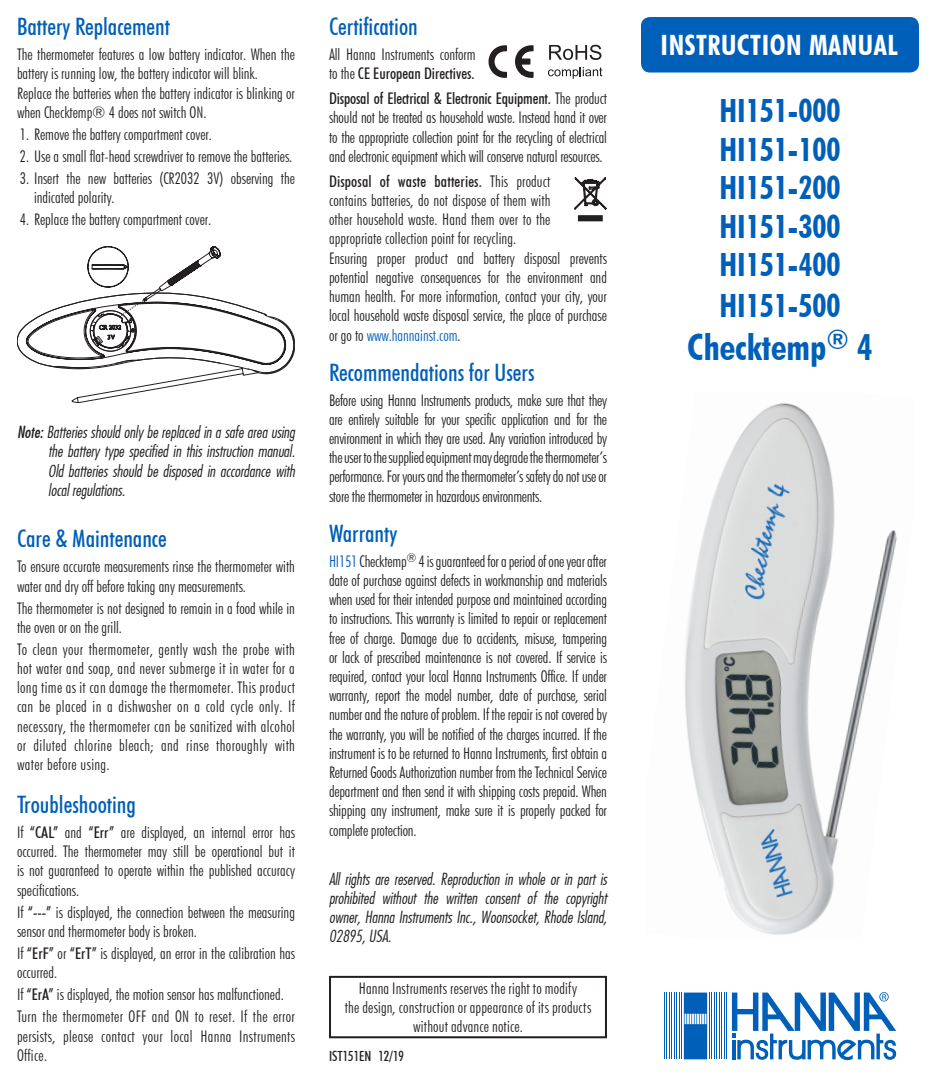
<style>
.page{position:relative;width:936px;height:1078px;background:#fff}
.page>*{position:absolute;margin:0;border:0;box-sizing:border-box;transform-origin:0 0}
.code_and_title{font:700 condensed 36px "Futura BT";color:#005fb9}
.code_and_title-2{font:700 condensed 32px "Futura BT";color:#005fb9}
.INSTRUCTION_MANUAL{font:700 condensed 28px "Futura BT";letter-spacing:.02em;color:#fff}
.Subtitle_1_blue{font:500 condensed 24px "Futura BT";color:#005fb9}
.t1{font:300 condensed 16px/19.2px "Futura BT";color:#231f20}
.Note_1{font:16px/19.2px "Futura Lt Cn BT Italic";color:#231f20;text-align:justify}
.code_and_revision{font:500 condensed 14px "Futura BT";color:#231f20}
.s1{font-family:"Futura Md Cn BT Italic"}
.s2{font-weight:500}
.s3{color:#005fb9}
</style>
<div class="page">
<div style="left:641px;top:17px;width:277px;height:55px;background:#005fb9;border-radius:9px"></div>
<svg style="left:17px;top:246px;width:278px;height:156px"></svg>
<svg style="left:488px;top:45px;width:19px;height:33px"></svg>
<svg style="left:515px;top:45px;width:19px;height:33px"></svg>
<svg style="left:549px;top:45px;width:52px;height:15px"></svg>
<svg style="left:548px;top:67px;width:54px;height:12px"></svg>
<svg style="left:574px;top:177px;width:33px;height:44px"></svg>
<div style="left:329px;top:975px;width:278px;height:62px;border:2px solid #231f20"></div>
<hr style="left:726px;top:992px;width:1px;height:67px;background:#005fb9">
<hr style="left:724px;top:992px;width:1px;height:67px;background:#005fb9">
<hr style="left:721px;top:992px;width:1px;height:67px;background:#005fb9">
<hr style="left:719px;top:992px;width:1px;height:67px;background:#005fb9">
<hr style="left:716px;top:992px;width:1px;height:67px;background:#005fb9">
<hr style="left:714px;top:992px;width:1px;height:67px;background:#005fb9">
<hr style="left:711px;top:992px;width:1px;height:67px;background:#005fb9">
<hr style="left:709px;top:992px;width:1px;height:67px;background:#005fb9">
<hr style="left:681px;top:992px;width:1px;height:67px;background:#005fb9">
<hr style="left:678px;top:992px;width:1px;height:67px;background:#005fb9">
<hr style="left:676px;top:992px;width:1px;height:67px;background:#005fb9">
<hr style="left:673px;top:992px;width:1px;height:67px;background:#005fb9">
<hr style="left:671px;top:992px;width:1px;height:67px;background:#005fb9">
<hr style="left:668px;top:992px;width:1px;height:67px;background:#005fb9">
<hr style="left:666px;top:992px;width:1px;height:67px;background:#005fb9">
<hr style="left:663px;top:992px;width:1px;height:67px;background:#005fb9">
<svg style="left:683px;top:992px;width:24px;height:67px;background:#2576c3"></svg>
<svg style="left:731px;top:992px;width:165px;height:67px"></svg>
<img style="left:685px;top:403px;width:212px;height:532px">
<p class="Subtitle_1_blue" style="left:17px;top:12px;width:155px">Battery Replacement</p>
<p class="t1" style="left:17px;top:45px;width:279px">The thermometer features a low battery indicator. When the battery is running low, the battery indicator will blink.</p>
<p class="t1" style="left:17px;top:83px;width:279px">Replace the batteries when the battery indicator is blinking or when Checktemp® 4 does not switch ON.</p>
<p class="t1" style="left:20px;top:124px;width:193px">1. Remove the battery compartment cover.</p>
<p class="t1" style="left:20px;top:146px;width:274px">2. Use a small flat-head screwdriver to remove the batteries.</p>
<p class="t1" style="left:34px;top:168px;width:262px;text-indent:-14px">3. Insert the new batteries (CR2032 3V) observing the indicated polarity.</p>
<p class="t1" style="left:20px;top:210px;width:193px">4. Replace the battery compartment cover.</p>
<p class="Note_1" style="left:48px;top:422px;width:248px;text-indent:-31px"><span class="s1">Note:</span> Batteries should only be replaced in a safe area using the battery type specified in this instruction manual.<br>Old batteries should be disposed in accordance with local regulations.</p>
<p class="Subtitle_1_blue" style="left:17px;top:524px;width:151px">Care &amp; Maintenance</p>
<p class="t1" style="left:17px;top:556px;width:279px">To ensure accurate measurements rinse the thermometer with water and dry off before taking any measurements.</p>
<p class="t1" style="left:17px;top:598px;width:279px">The thermometer is not designed to remain in a food while in the oven or on the grill.</p>
<p class="t1" style="left:17px;top:639px;width:279px;text-align:justify">To clean your thermometer, gently wash the probe with hot water and soap, and never submerge it in water for a long time as it can damage the thermometer. This product can be placed in a dishwasher on a cold cycle only. If necessary, the thermometer can be sanitized with alcohol or diluted chlorine bleach; and rinse thoroughly with water before using.</p>
<p class="Subtitle_1_blue" style="left:17px;top:789px;width:120px">Troubleshooting</p>
<p class="t1" style="left:17px;top:822px;width:279px;text-align:justify">If <span class="s2">“CAL”</span> and <span class="s2">“Err”</span> are displayed, an internal error has occurred. The thermometer may still be operational but it is not guaranteed to operate within the published accuracy specifications.</p>
<p class="t1" style="left:17px;top:902px;width:279px">If <span class="s2">“---”</span> is displayed, the connection between the measuring sensor and thermometer body is broken.</p>
<p class="t1" style="left:17px;top:943px;width:279px">If <span class="s2">“ErF”</span> or <span class="s2">“ErT”</span> is displayed, an error in the calibration has occurred.</p>
<p class="t1" style="left:17px;top:984px;width:268px">If <span class="s2">“ErA”</span> is displayed, the motion sensor has malfunctioned.</p>
<p class="t1" style="left:17px;top:1006px;width:279px;text-align:justify">Turn the thermometer OFF and ON to reset. If the error persists, please contact your local Hanna Instruments Office.</p>
<p class="Subtitle_1_blue" style="left:329px;top:12px;width:90px">Certification</p>
<p class="t1" style="left:329px;top:45px;width:148px">All Hanna Instruments conform to the <span class="s2">CE European Directives.</span></p>
<p class="t1" style="left:329px;top:89px;width:279px;text-align:justify"><span class="s2">Disposal of Electrical &amp; Electronic Equipment.</span> The product should not be treated as household waste. Instead hand it over to the appropriate collection point for the recycling of electrical and electronic equipment which will conserve natural resources.</p>
<p class="t1" style="left:329px;top:171px;width:223px;text-align:justify"><span class="s2">Disposal of waste batteries.</span> This product contains batteries, do not dispose of them with other household waste. Hand them over to the appropriate collection point for recycling.</p>
<p class="t1" style="left:329px;top:248px;width:279px;text-align:justify">Ensuring proper product and battery disposal prevents potential negative consequences for the environment and human health. For more information, contact your city, your local household waste disposal service, the place of purchase or go to <span class="s3">www.hannainst.com</span>.</p>
<p class="Subtitle_1_blue" style="left:329px;top:357px;width:207px">Recommendations for Users</p>
<p class="t1" style="left:329px;top:390px;width:279px;text-align:justify">Before using Hanna Instruments products, make sure that they are entirely suitable for your specific application and for the environment in which they are used. Any variation introduced by the user to the supplied equipment may degrade the thermometer’s performance. For yours and the thermometer’s safety do not use or store the thermometer in hazardous environments.</p>
<p class="Subtitle_1_blue" style="left:329px;top:518px;width:70px">Warranty</p>
<p class="t1" style="left:329px;top:551px;width:279px;text-align:justify"><span class="s3">HI151</span> Checktemp<sup>®</sup> 4 is guaranteed for a period of one year after date of purchase against defects in workmanship and materials when used for their intended purpose and maintained according to instructions. This warranty is limited to repair or replacement free of charge. Damage due to accidents, misuse, tampering or lack of prescribed maintenance is not covered. If service is required, contact your local Hanna Instruments Office. If under warranty, report the model number, date of purchase, serial number and the nature of problem. If the repair is not covered by the warranty, you will be notified of the charges incurred. If the instrument is to be returned to Hanna Instruments, first obtain a Returned Goods Authorization number from the Technical Service department and then send it with shipping costs prepaid. When shipping any instrument, make sure it is properly packed for complete protection.</p>
<p class="Note_1" style="left:329px;top:868px;width:279px">All rights are reserved. Reproduction in whole or in part is prohibited without the written consent of the copyright owner, Hanna Instruments Inc., Woonsocket, Rhode Island, 02895, USA.</p>
<p class="t1" style="left:345px;top:978px;width:248px;text-align:center">Hanna Instruments reserves the right to modify<br>the design, construction or appearance of its products without advance notice.</p>
<p class="code_and_revision" style="left:329px;top:1047px;width:76px">IST151EN 12/19</p>
<p class="INSTRUCTION_MANUAL" style="left:660px;top:28px;width:238px">INSTRUCTION MANUAL</p>
<p class="code_and_title-2" style="left:719px;top:91px;width:123px">HI151-000</p>
<p class="code_and_title-2" style="left:719px;top:130px;width:123px">HI151-100</p>
<p class="code_and_title-2" style="left:719px;top:168px;width:123px">HI151-200</p>
<p class="code_and_title-2" style="left:719px;top:207px;width:123px">HI151-300</p>
<p class="code_and_title-2" style="left:719px;top:245px;width:123px">HI151-400</p>
<p class="code_and_title-2" style="left:719px;top:286px;width:123px">HI151-500</p>
<p class="code_and_title" style="left:687px;top:325px;width:187px">Checktemp<sup>®</sup> 4</p>
</div>
